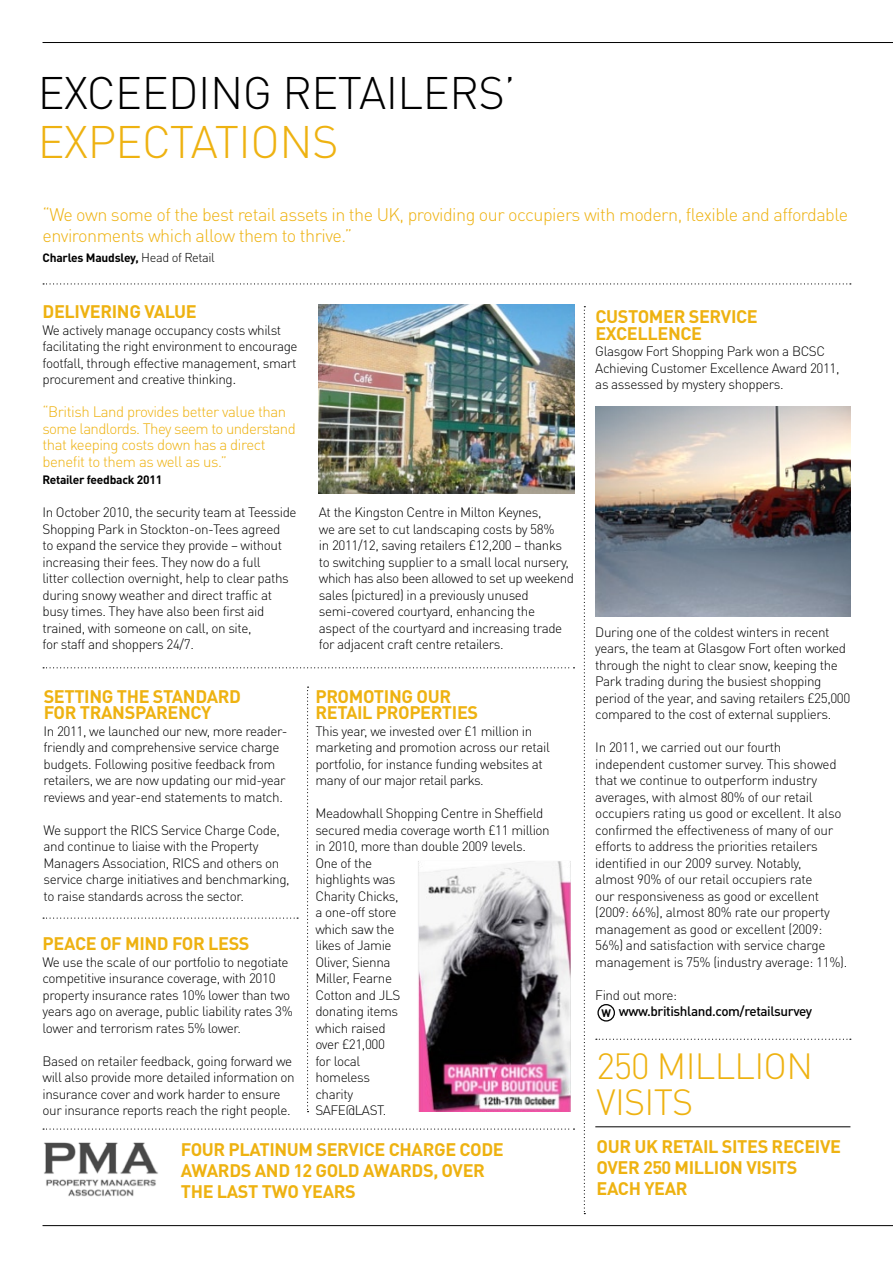
<style>
.page{position:relative;width:893px;height:1263px;background:#fff}
.page>*{position:absolute;margin:0;border:0;box-sizing:border-box;transform-origin:0 0}
.t1{font:300 45px "DIN Pro";letter-spacing:-.01em;color:#000}
.t2{font:300 45px "DIN Pro";letter-spacing:-.01em;color:#eeb211}
.t3{font:300 36px/36px "DIN Pro";letter-spacing:-.02em;color:#eeb211}
.t4{font:700 18px/16.5px "DIN Pro";letter-spacing:-.02em;color:#eeb211}
.t5{font:300 18px/21px "DIN Pro";letter-spacing:-.03em;color:#eeb211}
.t6{font:300 15px/16.5px "DIN Pro";letter-spacing:-.03em;color:#eeb211}
.t7{font:300 13.5px/16.5px "DIN Pro";letter-spacing:-.03em;color:#000}
.t8{font:500 13.5px "DIN Pro";letter-spacing:-.03em;color:#000}
.t9{font:700 12px "DIN Pro";letter-spacing:-.02em;color:#000}
.t10{font:700 10.8px "DIN Pro";color:#000}
.s1{font-weight:300;font-size:12.75px}
.s2{font-size:15px}
</style>
<div class="page">
<hr style="left:43px;top:42px;width:850px;height:1px;background:#000">
<hr style="left:43px;top:1225px;width:850px;height:1px;background:#000">
<img style="left:319px;top:304px;width:255px;height:190px">
<img style="left:595px;top:407px;width:255px;height:209px">
<img style="left:44px;top:1142px;width:114px;height:55px">
<img style="left:418px;top:861px;width:152px;height:250px">
<svg style="left:43px;top:667px;width:531px;height:1px"></svg>
<svg style="left:43px;top:1128px;width:531px;height:2px"></svg>
<svg style="left:596px;top:1039px;width:255px;height:1px"></svg>
<svg style="left:584px;top:306px;width:1px;height:908px"></svg>
<svg style="left:307px;top:687px;width:2px;height:425px"></svg>
<svg style="left:43px;top:917px;width:255px;height:2px"></svg>
<svg style="left:43px;top:283px;width:808px;height:1px"></svg>
<hr style="left:595px;top:1126px;width:255px;height:1px;background:#000">
<div style="left:597px;top:1004px;width:18px;height:17px;border:1px solid #000;border-radius:50%"></div>
<h1 class="t1" style="left:38px;top:58px;width:480px">EXCEEDING RETAILERS’</h1>
<h1 class="t2" style="left:38px;top:107px;width:302px">EXPECTATIONS</h1>
<h3 class="t5" style="left:43px;top:203px;width:807px">“We own some of the best retail assets in the UK, providing our occupiers with modern, flexible and affordable environments which allow them to thrive.”</h3>
<p class="t9" style="left:43px;top:247px;width:174px">CHARLES MAUDSLEY, <span class="s1">Head of Retail</span></p>
<h3 class="t4" style="left:43px;top:301px;width:156px">DELIVERING VALUE</h3>
<p class="t7" style="left:43px;top:320px;width:257px">We actively manage occupancy costs whilst facilitating the right environment to encourage footfall, through effective management, smart procurement and creative thinking<span class="s2">.</span></p>
<p class="t6" style="left:43px;top:402px;width:255px">“British Land provides better value than some landlords. They seem to understand that keeping costs down has a direct benefit to them as well as us.”</p>
<p class="t9" style="left:43px;top:470px;width:121px">RETAILER FEEDBACK 2011</p>
<p class="t7" style="left:43px;top:503px;width:256px">In October 2010, the security team at Teesside Shopping Park in Stockton-on-Tees agreed<br>to expand the service they provide – without increasing their fees. They now do a full<br>litter collection overnight, help to clear paths during snowy weather and direct traffic at busy times. They have also been first aid trained, with someone on call, on site,<br>for staff and shoppers 24/7.</p>
<h3 class="t4" style="left:44px;top:686px;width:199px">SETTING THE STANDARD<br>FOR TRANSPARENCY</h3>
<p class="t7" style="left:44px;top:721px;width:246px">In 2011, we launched our new, more reader&shy;friendly and comprehensive service charge budgets. Following positive feedback from retailers, we are now updating our mid-year reviews and year-end statements to match.</p>
<p class="t7" style="left:44px;top:820px;width:248px">We support the RICS Service Charge Code, and continue to liaise with the Property Managers Association, RICS and others on service charge initiatives and benchmarking, to raise standards across the sector.</p>
<p class="t7" style="left:319px;top:503px;width:257px">At the Kingston Centre in Milton Keynes,<br>we are set to cut landscaping costs by 58%<br>in 2011/12, saving retailers £12,200 – thanks to switching supplier to a small local nursery, which has also been allowed to set up weekend sales (pictured) in a previously unused semi-covered courtyard, enhancing the aspect of the courtyard and increasing trade for adjacent craft centre retailers.</p>
<h3 class="t4" style="left:315px;top:686px;width:164px">PROMOTING OUR<br>RETAIL PROPERTIES</h3>
<p class="t7" style="left:315px;top:721px;width:236px">This year, we invested over £1 million in marketing and promotion across our retail portfolio, for instance funding websites at many of our major retail parks.</p>
<p class="t7" style="left:315px;top:804px;width:236px">Meadowhall Shopping Centre in Sheffield secured media coverage worth £11 million in 2010, more than double 2009 levels.<br>One of the<br>highlights was<br>Charity Chicks,<br>a one-off store<br>which saw the<br>likes of Jamie<br>Oliver, Sienna<br>Miller, Fearne<br>Cotton and JLS<br>donating items<br>which raised<br>over £21,000<br>for local<br>homeless<br>charity<br>SAFE@LAST.</p>
<h3 class="t4" style="left:43px;top:933px;width:208px">PEACE OF MIND FOR LESS</h3>
<p class="t7" style="left:43px;top:952px;width:252px">We use the scale of our portfolio to negotiate competitive insurance coverage, with 2010 property insurance rates 10% lower than two years ago on average, public liability rates 3% lower and terrorism rates 5% lower.</p>
<p class="t7" style="left:43px;top:1051px;width:254px">Based on retailer feedback, going forward we will also provide more detailed information on insurance cover and work harder to ensure our insurance reports reach the right people.</p>
<h3 class="t4" style="left:181px;top:1139px;width:22px">FOUR</h3>
<h3 class="t4" style="left:229px;top:1139px;width:23px">PLATINUM</h3>
<h3 class="t4" style="left:316px;top:1139px;width:21px">SERVICE</h3>
<h3 class="t4" style="left:389px;top:1139px;width:23px">CHARGE</h3>
<h3 class="t4" style="left:460px;top:1139px;width:23px">CODE</h3>
<h3 class="t4" style="left:181px;top:1160px;width:24px">AWARDS</h3>
<h3 class="t4" style="left:255px;top:1160px;width:13px">AND</h3>
<h3 class="t4" style="left:293px;top:1160px;width:45px">12 GOLD</h3>
<h3 class="t4" style="left:363px;top:1160px;width:24px">AWARDS</h3>
<h3 class="t4" style="left:433px;top:1160px;width:20px">, OVER</h3>
<h3 class="t4" style="left:181px;top:1181px;width:12px">THE</h3>
<h3 class="t4" style="left:217px;top:1181px;width:11px">LAST</h3>
<h3 class="t4" style="left:262px;top:1181px;width:13px">TWO</h3>
<h3 class="t4" style="left:302px;top:1181px;width:12px">YEARS</h3>
<h3 class="t4" style="left:595px;top:306px;width:164px">CUSTOMER SERVICE<br>EXCELLENCE</h3>
<p class="t7" style="left:595px;top:342px;width:246px">Glasgow Fort Shopping Park won a BCSC<br>Achieving Customer Excellence Award 2011, as assessed by mystery shoppers.</p>
<p class="t7" style="left:595px;top:622px;width:257px">During one of the coldest winters in recent years, the team at Glasgow Fort often worked through the night to clear snow, keeping the Park trading during the busiest shopping period of the year, and saving retailers £25,000 compared to the cost of external suppliers.</p>
<p class="t7" style="left:595px;top:738px;width:253px">In 2011, we carried out our fourth independent customer survey. This showed that we continue to outperform industry averages, with almost 80% of our retail occupiers rating us good or excellent. It also confirmed the effectiveness of many of our efforts to address the priorities retailers identified in our 2009 survey. Notably,<br>almost 90% of our retail occupiers rate<br>our responsiveness as good or excellent (2009: 66%), almost 80% rate our property management as good or excellent (2009:<br>56%) and satisfaction with service charge management is 75% (industry average: 11%).</p>
<p class="t7" style="left:595px;top:985px;width:83px">Find out more:</p>
<p class="t8" style="left:619px;top:1000px;width:195px">www.britishland.com/retailsurvey</p>
<h2 class="t3" style="left:596px;top:1045px;width:218px">250 MILLLION<br>VISITS</h2>
<h3 class="t4" style="left:596px;top:1134px;width:246px;line-height:21px">OUR UK RETAIL SITES RECEIVE<br>OVER 250 MILLION VISITS<br>EACH YEAR</h3>
<p class="t10" style="left:601px;top:1004px;width:10px">W</p>
</div>
